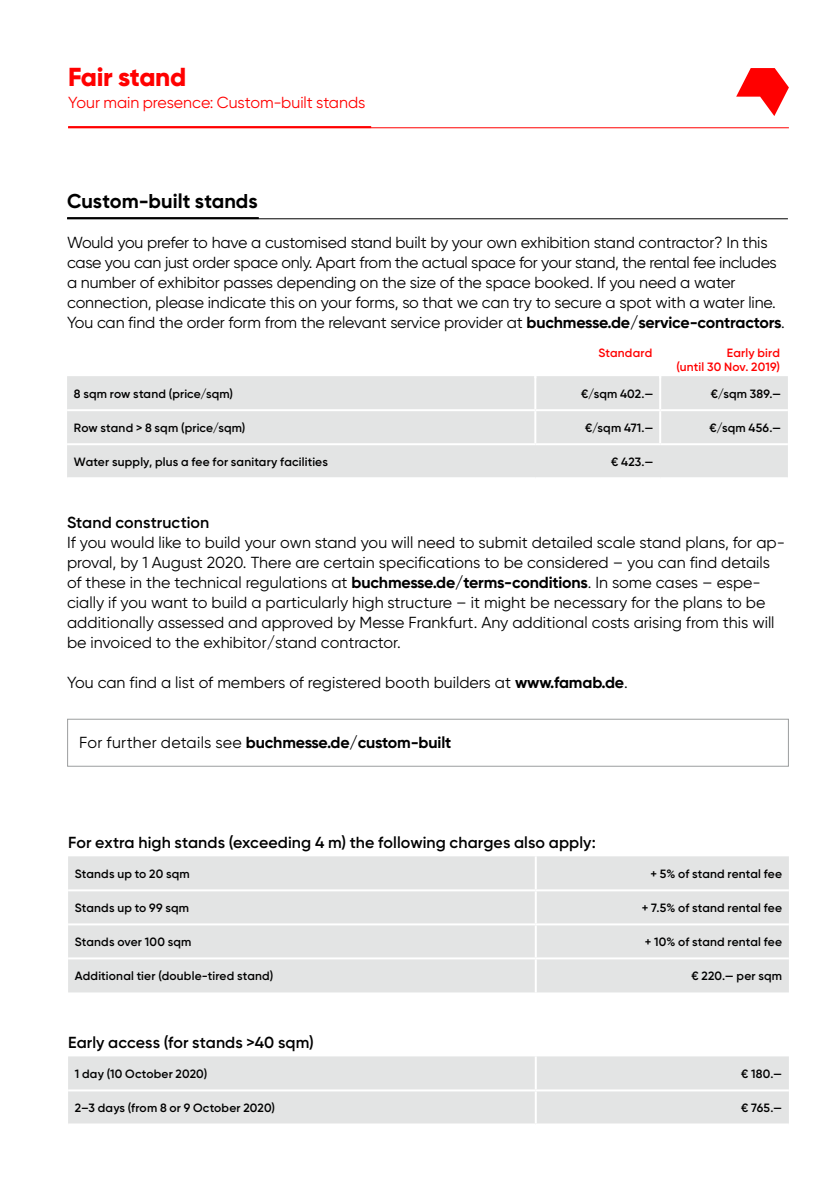
<style>
.page{position:relative;width:840px;height:1191px;background:#fff}
.page>*{position:absolute;margin:0;border:0;box-sizing:border-box;transform-origin:0 0}
.t1{font:800 26px "Gilroy";letter-spacing:-.015em;color:#f00}
.t2{font:700 20px "Gilroy";color:#000}
.t3{font:16px/20px "Gilroy";letter-spacing:-.01em;color:#000}
.t4{font:600 16px "Gilroy";letter-spacing:.005em;color:#000}
.t5{font:700 16px "Gilroy";letter-spacing:-.01em;color:#000}
.t6{font:16px "Gilroy";color:#f00}
.t7{font:600 12px "Gilroy";letter-spacing:.015em;color:#000}
.t8{font:600 12px/14px "Gilroy";letter-spacing:.015em;color:#f00;text-align:right}
.s1{font-weight:700}
.s2{font-weight:400}
</style>
<div class="page">
<div style="left:67px;top:376px;width:720px;height:101px;background:#e3e4e4"></div>
<hr style="left:534px;top:376px;width:2px;height:33px;background:#fff">
<hr style="left:658px;top:376px;width:2px;height:33px;background:#fff">
<hr style="left:67px;top:409px;width:468px;height:2px;background:#fff">
<hr style="left:535px;top:409px;width:124px;height:2px;background:#fff">
<hr style="left:534px;top:411px;width:2px;height:32px;background:#fff">
<hr style="left:659px;top:409px;width:128px;height:2px;background:#fff">
<hr style="left:658px;top:411px;width:2px;height:32px;background:#fff">
<hr style="left:67px;top:443px;width:468px;height:2px;background:#fff">
<hr style="left:535px;top:443px;width:124px;height:2px;background:#fff">
<hr style="left:659px;top:443px;width:128px;height:2px;background:#fff">
<hr style="left:67px;top:218px;width:720px;height:1px;background:#000">
<hr style="left:67px;top:217px;width:192px;height:2px;background:#000">
<div style="left:67px;top:718px;width:721px;height:48px;border:1px solid #9c9e9f"></div>
<div style="left:68px;top:856px;width:720px;height:136px;background:#e3e4e4"></div>
<hr style="left:534px;top:856px;width:2px;height:33px;background:#fff">
<hr style="left:534px;top:891px;width:2px;height:32px;background:#fff">
<hr style="left:534px;top:925px;width:2px;height:32px;background:#fff">
<hr style="left:534px;top:959px;width:2px;height:33px;background:#fff">
<hr style="left:68px;top:889px;width:467px;height:2px;background:#fff">
<hr style="left:535px;top:889px;width:253px;height:2px;background:#fff">
<hr style="left:68px;top:923px;width:467px;height:2px;background:#fff">
<hr style="left:535px;top:923px;width:253px;height:2px;background:#fff">
<hr style="left:68px;top:957px;width:467px;height:2px;background:#fff">
<hr style="left:535px;top:957px;width:253px;height:2px;background:#fff">
<div style="left:68px;top:1056px;width:720px;height:67px;background:#e3e4e4"></div>
<hr style="left:534px;top:1056px;width:2px;height:33px;background:#fff">
<hr style="left:534px;top:1091px;width:2px;height:32px;background:#fff">
<hr style="left:68px;top:1089px;width:467px;height:2px;background:#fff">
<hr style="left:535px;top:1089px;width:253px;height:2px;background:#fff">
<hr style="left:68px;top:127px;width:720px;height:1px;background:#f00">
<hr style="left:68px;top:126px;width:303px;height:2px;background:#f00">
<svg style="left:736px;top:68px;width:52px;height:48px"></svg>
<h1 class="t1" style="left:68px;top:61px;width:119px">Fair stand</h1>
<p class="t6" style="left:68px;top:93px;width:298px">Your main presence: Custom-built stands</p>
<p class="t2" style="left:67px;top:189px;width:192px">Custom-built stands</p>
<p class="t3" style="left:67px;top:232px;width:719px">Would you prefer to have a customised stand built by your own exhibition stand contractor? In this case you can just order space only. Apart from the actual space for your stand, the rental fee includes a number of exhibitor passes depending on the size of the space booked. If you need a water connection, please indicate this on your forms, so that we can try to secure a spot with a water line.<br>You can find the order form from the relevant service provider at <span class="s1">buchmesse.de/service-contractors</span>.</p>
<p class="t8" style="left:598px;top:345px;width:55px">Standard</p>
<p class="t8" style="left:676px;top:345px;width:105px">Early bird<br>(until 30 Nov. 2019)</p>
<p class="t7" style="left:74px;top:386px;width:161px">8 sqm row stand (price/sqm)</p>
<p class="t7" style="left:581px;top:386px;width:74px">€/sqm 402.—</p>
<p class="t7" style="left:710px;top:386px;width:72px">€/sqm 389.—</p>
<p class="t7" style="left:74px;top:420px;width:173px">Row stand &gt; 8 sqm (price/sqm)</p>
<p class="t7" style="left:585px;top:420px;width:70px">€/sqm 471.—</p>
<p class="t7" style="left:709px;top:420px;width:73px">€/sqm 456.—</p>
<p class="t7" style="left:74px;top:454px;width:255px">Water supply, plus a fee for sanitary facilities</p>
<p class="t7" style="left:611px;top:454px;width:44px">€ 423.—</p>
<p class="t4" style="left:67px;top:513px;width:144px">Stand construction</p>
<p class="t3" style="left:67px;top:532px;width:719px">If you would like to build your own stand you will need to submit detailed scale stand plans, for ap&shy;proval, by 1 August 2020. There are certain specifications to be considered – you can find details of these in the technical regulations at <span class="s1">buchmesse.de/terms-conditions</span>. In some cases – espe&shy;cially if you want to build a particularly high structure – it might be necessary for the plans to be additionally assessed and approved by Messe Frankfurt. Any additional costs arising from this will be invoiced to the exhibitor/stand contractor.</p>
<p class="t3" style="left:67px;top:672px;width:562px">You can find a list of members of registered booth builders at <span class="s1">www.famab.de</span>.</p>
<p class="t5" style="left:79px;top:732px;width:373px"><span class="s2">For further details see</span> buchmesse.de/custom-built</p>
<p class="t4" style="left:68px;top:833px;width:529px">For extra high stands (exceeding 4 m) the following charges also apply:</p>
<p class="t7" style="left:75px;top:866px;width:116px">Stands up to 20 sqm</p>
<p class="t7" style="left:650px;top:866px;width:133px">+ 5% of stand rental fee</p>
<p class="t7" style="left:75px;top:900px;width:116px">Stands up to 99 sqm</p>
<p class="t7" style="left:641px;top:900px;width:142px">+ 7.5% of stand rental fee</p>
<p class="t7" style="left:75px;top:934px;width:118px">Stands over 100 sqm</p>
<p class="t7" style="left:644px;top:934px;width:139px">+ 10% of stand rental fee</p>
<p class="t7" style="left:75px;top:968px;width:200px">Additional tier (double-tired stand)</p>
<p class="t7" style="left:691px;top:968px;width:92px">€ 220.— per sqm</p>
<p class="t4" style="left:68px;top:1033px;width:247px">Early access (for stands &gt;40 sqm)</p>
<p class="t7" style="left:75px;top:1066px;width:134px">1 day (10 October 2020)</p>
<p class="t7" style="left:740px;top:1066px;width:42px">€ 180.—</p>
<p class="t7" style="left:75px;top:1100px;width:201px">2–3 days (from 8 or 9 October 2020)</p>
<p class="t7" style="left:740px;top:1100px;width:42px">€ 765.—</p>
</div>
